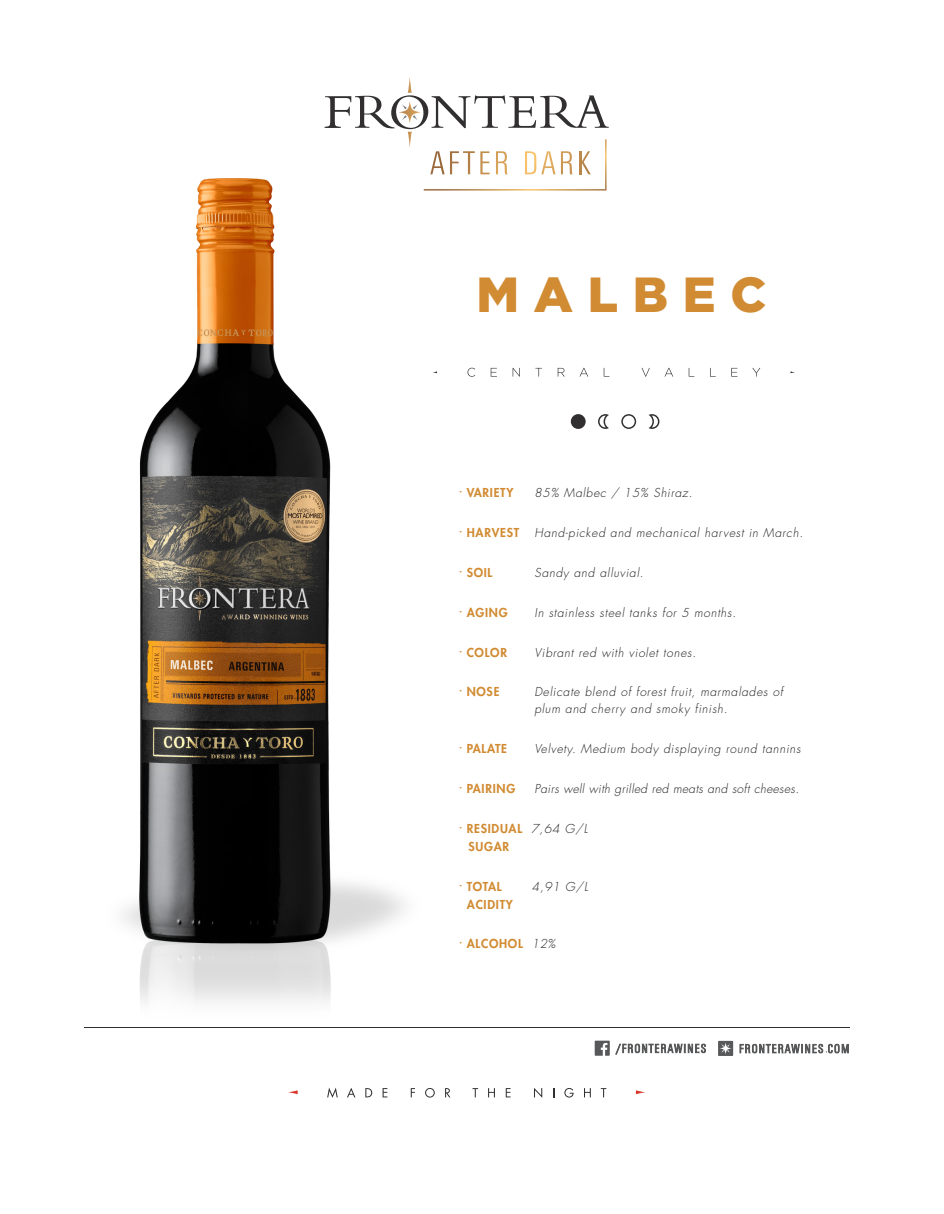
<style>
.page{position:relative;width:944px;height:1214px;background:#fff}
.page>*{position:absolute;margin:0;border:0;box-sizing:border-box;transform-origin:0 0}
.t1{font:900 49.2px "Gotham";letter-spacing:.3em;color:#d18b32}
.t2{font:italic 300 12px/16.5px "Futura Std";letter-spacing:.06em;color:#231f20}
.t3{font:800 12px/18px "Futura Std";letter-spacing:.06em;color:#d18b32}
.t4{font:italic 300 12px "Futura Std";letter-spacing:.03em;color:#231f20}
.s1{font-weight:300;font-style:italic;color:#231f20}
</style>
<div class="page">
<svg style="left:327px;top:1087px;width:11px;height:10px"></svg>
<svg style="left:347px;top:1088px;width:8px;height:9px"></svg>
<svg style="left:365px;top:1088px;width:7px;height:9px"></svg>
<svg style="left:382px;top:1088px;width:5px;height:9px"></svg>
<svg style="left:411px;top:1088px;width:4px;height:9px"></svg>
<svg style="left:425px;top:1088px;width:10px;height:9px"></svg>
<svg style="left:445px;top:1088px;width:5px;height:9px"></svg>
<svg style="left:472px;top:1088px;width:6px;height:9px"></svg>
<svg style="left:488px;top:1088px;width:7px;height:9px"></svg>
<svg style="left:505px;top:1088px;width:5px;height:9px"></svg>
<svg style="left:534px;top:1088px;width:8px;height:9px"></svg>
<svg style="left:564px;top:1088px;width:9px;height:9px"></svg>
<svg style="left:584px;top:1088px;width:7px;height:9px"></svg>
<svg style="left:601px;top:1088px;width:5px;height:9px"></svg>
<svg style="left:288px;top:1090px;width:10px;height:4px"></svg>
<svg style="left:635px;top:1090px;width:10px;height:4px"></svg>
<svg style="left:615px;top:1043px;width:90px;height:11px"></svg>
<svg style="left:594px;top:1040px;width:15px;height:15px"></svg>
<svg style="left:718px;top:1040px;width:15px;height:16px"></svg>
<svg style="left:739px;top:1043px;width:109px;height:11px"></svg>
<svg style="left:324px;top:77px;width:284px;height:113px"></svg>
<img style="left:123px;top:167px;width:298px;height:835px">
<hr style="left:84px;top:1027px;width:765px;height:1px;background:#312f30">
<svg style="left:467px;top:368px;width:8px;height:9px"></svg>
<svg style="left:490px;top:368px;width:7px;height:8px"></svg>
<svg style="left:512px;top:368px;width:8px;height:8px"></svg>
<svg style="left:535px;top:368px;width:7px;height:8px"></svg>
<svg style="left:557px;top:368px;width:7px;height:8px"></svg>
<svg style="left:580px;top:368px;width:8px;height:8px"></svg>
<svg style="left:603px;top:368px;width:2px;height:8px"></svg>
<svg style="left:752px;top:368px;width:8px;height:8px"></svg>
<svg style="left:641px;top:368px;width:8px;height:8px"></svg>
<svg style="left:664px;top:368px;width:9px;height:8px"></svg>
<svg style="left:688px;top:368px;width:2px;height:8px"></svg>
<svg style="left:731px;top:368px;width:6px;height:8px"></svg>
<div style="left:571px;top:414px;width:14px;height:15px;background:#312f30;border-radius:50%"></div>
<svg style="left:598px;top:414px;width:11px;height:15px"></svg>
<svg style="left:621px;top:414px;width:15px;height:15px"></svg>
<svg style="left:648px;top:414px;width:11px;height:15px"></svg>
<p class="t1" style="left:476px;top:261px;width:291px">MALBEC</p>
<p class="t3" style="left:459px;top:483px;width:56px"><sup>·</sup> VARIETY</p>
<p class="t2" style="left:534px;top:484px;width:160px">85% Malbec / 15% Shiraz.</p>
<p class="t3" style="left:459px;top:523px;width:61px"><sup>·</sup> HARVEST</p>
<p class="t2" style="left:534px;top:524px;width:270px">Hand-picked and mechanical harvest in March.</p>
<p class="t3" style="left:459px;top:563px;width:35px"><sup>·</sup> SOIL</p>
<p class="t2" style="left:534px;top:564px;width:111px">Sandy and alluvial.</p>
<p class="t3" style="left:459px;top:603px;width:50px"><sup>·</sup> AGING</p>
<p class="t2" style="left:534px;top:604px;width:203px">In stainless steel tanks for 5 months.</p>
<p class="t3" style="left:459px;top:643px;width:49px"><sup>·</sup> COLOR</p>
<p class="t2" style="left:534px;top:644px;width:163px">Vibrant red with violet tones.</p>
<p class="t3" style="left:459px;top:683px;width:42px"><sup>·</sup> NOSE</p>
<p class="t2" style="left:534px;top:684px;width:250px">Delicate blend of forest fruit, marmalades of plum and cherry and smoky finish.</p>
<p class="t3" style="left:459px;top:739px;width:49px"><sup>·</sup> PALATE</p>
<p class="t2" style="left:534px;top:740px;width:268px">Velvety. Medium body displaying round tannins</p>
<p class="t3" style="left:459px;top:779px;width:57px"><sup>·</sup> PAIRING</p>
<p class="t4" style="left:534px;top:781px;width:266px">Pairs well with grilled red meats and soft cheeses.</p>
<p class="t3" style="left:468px;top:819px;width:121px;text-indent:-9px"><sup>·</sup> RESIDUAL <span class="s1">7,64 G/L<br></span>SUGAR</p>
<p class="t3" style="left:459px;top:877px;width:44px"><sup>·</sup> TOTAL</p>
<p class="t2" style="left:532px;top:878px;width:58px">4,91 G/L</p>
<p class="t3" style="left:467px;top:895px;width:47px">ACIDITY</p>
<p class="t3" style="left:459px;top:935px;width:98px"><sup>·</sup> ALCOHOL <span class="s1">12%</span></p>
</div>
